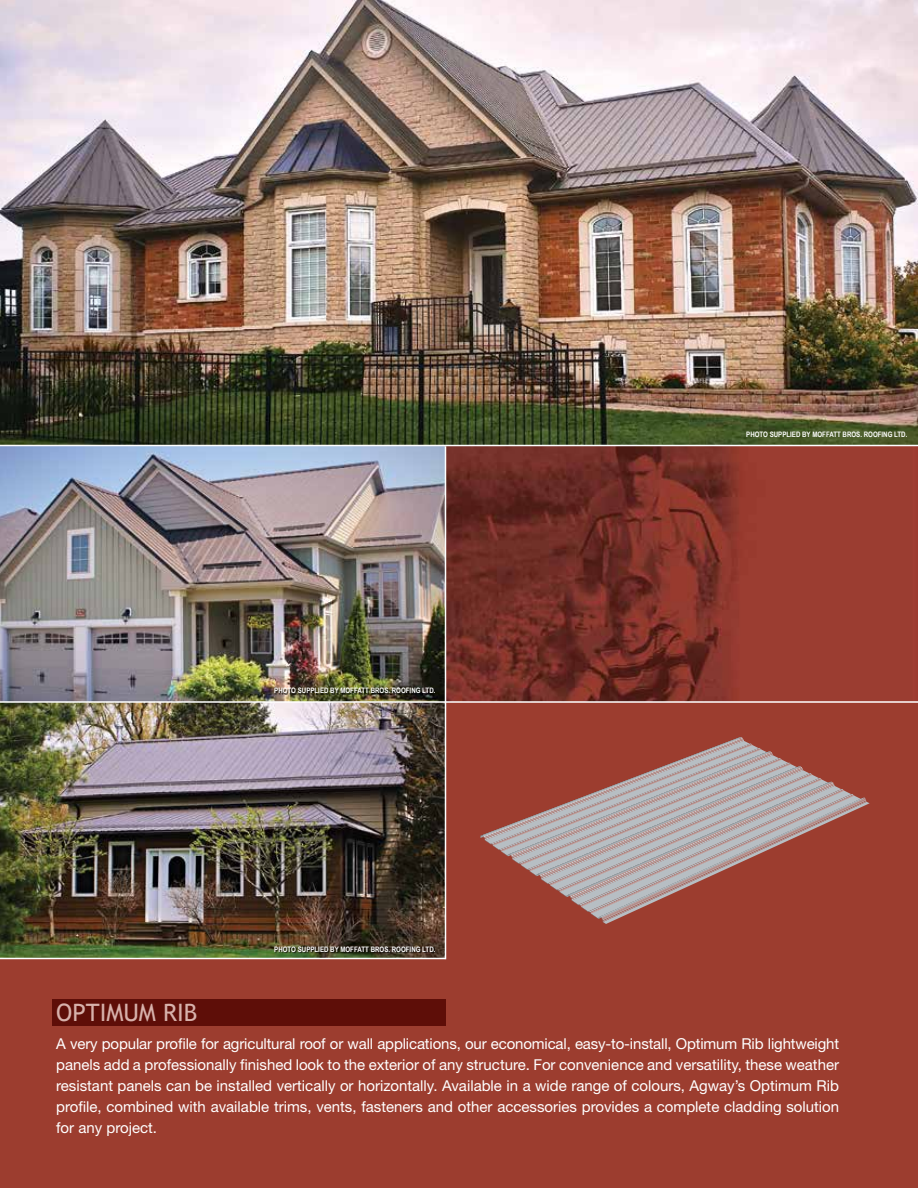
<style>
.page{position:relative;width:918px;height:1188px;background:#9c3d2f}
.page>*{position:absolute;margin:0;border:0;box-sizing:border-box;transform-origin:0 0}
.t1{font:24px "Trebuchet MS";color:#d7b1ab}
.t2{font:15px/21px "Helvetica Neue LT Std";color:#fff;text-align:justify}
.t3{font:700 7.5px "Arial Narrow";color:#fff}
</style>
<div class="page">
<div style="left:52px;top:999px;width:394px;height:27px;background:#5e0e08"></div>
<img style="left:0;top:0;width:918px;height:445px">
<img style="left:0;top:446px;width:445px;height:512px">
<hr style="left:0;top:958px;width:446px;height:1px;background:#fff">
<img style="left:446px;top:446px;width:472px;height:255px">
<svg style="left:480px;top:737px;width:390px;height:187px"></svg>
<hr style="left:0;top:701px;width:918px;height:2px;background:#fff">
<hr style="left:445px;top:446px;width:1px;height:513px;background:#fff">
<hr style="left:0;top:445px;width:918px;height:1px;background:#fff">
<div style="left:275px;top:689px;width:162px;height:6px;background:#000;opacity:.8"></div>
<div style="left:275px;top:947px;width:162px;height:6px;background:#000;opacity:.8"></div>
<p class="t3" style="left:274px;top:685px;width:163px">PHOTO SUPPLIED BY MOFFATT BROS. ROOFING LTD.</p>
<h1 class="t1" style="left:56px;top:998px;width:143px">OPTIMUM RIB</h1>
<p class="t3" style="left:274px;top:943px;width:163px">PHOTO SUPPLIED BY MOFFATT BROS. ROOFING LTD.</p>
<p class="t3" style="left:746px;top:429px;width:163px">PHOTO SUPPLIED BY MOFFATT BROS. ROOFING LTD.</p>
<p class="t2" style="left:56px;top:1032px;width:785px">A very popular profile for agricultural roof or wall applications, our economical, easy-to-install, Optimum Rib lightweight panels add a professionally finished look to the exterior of any structure. For convenience and versatility, these weather resistant panels can be installed vertically or horizontally. Available in a wide range of colours, Agway’s Optimum Rib profile, combined with available trims, vents, fasteners and other accessories provides a complete cladding solution for any project.</p>
</div>
